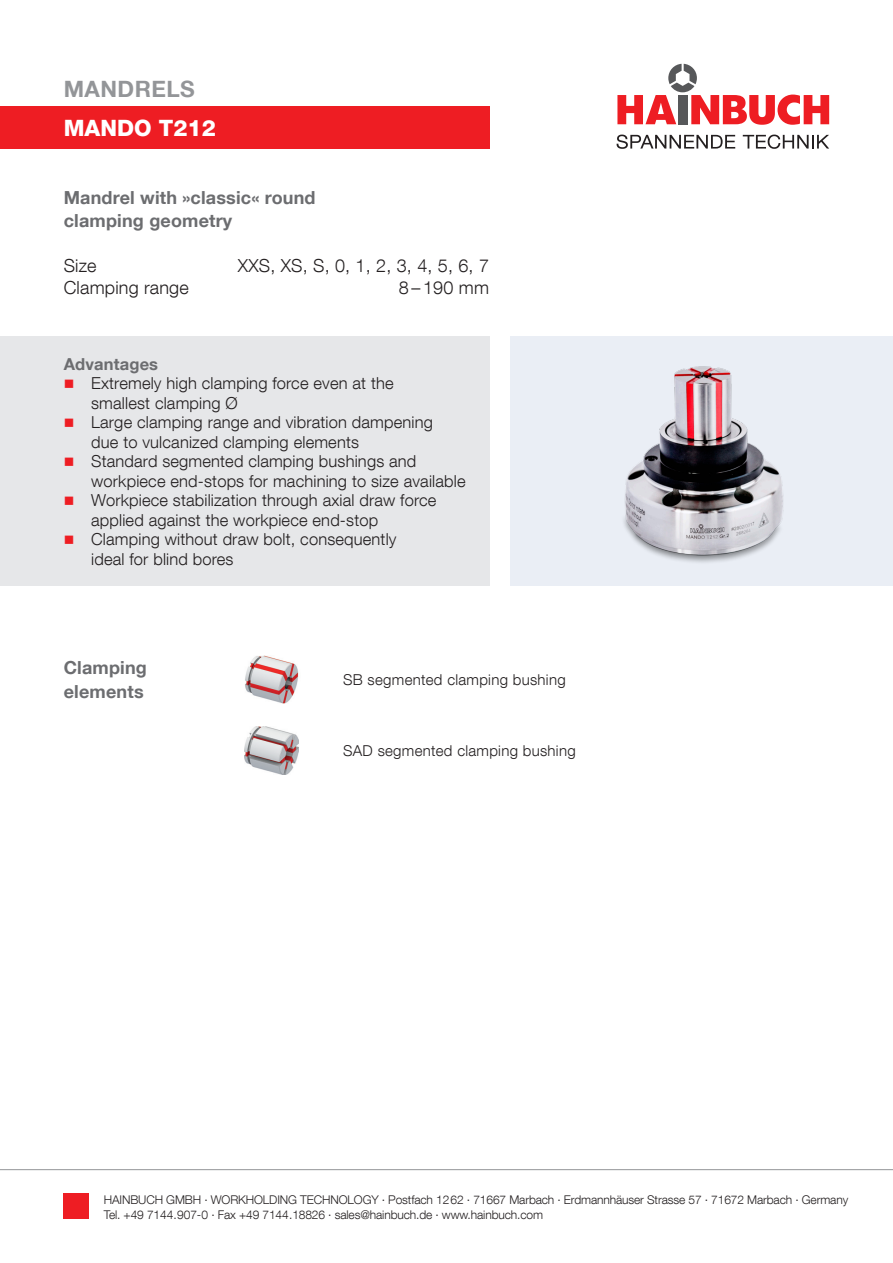
<style>
.page{position:relative;width:893px;height:1263px;background:#fff}
.page>*{position:absolute;margin:0;border:0;box-sizing:border-box;transform-origin:0 0}
.t1{font:800 22.5px "Helvetica Neue LT Com";color:#fff}
.t2{font:700 22.5px "Helvetica Neue LT Com";letter-spacing:.02em;color:#939598}
.t3{font:700 18px/22.5px "Helvetica Neue LT Com";letter-spacing:.01em;color:#6c6d70}
.t4{font:300 18px "Helvetica Neue LT Com";letter-spacing:.01em;color:#231f20}
.t5{font:300 16.5px/19.5px "Helvetica Neue LT Com";letter-spacing:.01em;color:#231f20}
.t6{font:700 16.5px "Helvetica Neue LT Com";letter-spacing:.01em;color:#6c6d70}
.t7{font:300 15px "Helvetica Neue LT Com";letter-spacing:.02em;color:#231f20}
.t8{font:300 12px/15px "Helvetica Neue LT Com";letter-spacing:-.01em;color:#231f20}
</style>
<div class="page">
<svg style="left:617px;top:135px;width:118px;height:14px"></svg>
<svg style="left:743px;top:135px;width:86px;height:14px"></svg>
<svg style="left:617px;top:64px;width:212px;height:61px"></svg>
<hr style="left:0;top:1169px;width:893px;height:1px;background:#939598">
<div style="left:0;top:106px;width:489px;height:43px;background:#ee1d23"></div>
<div style="left:0;top:337px;width:489px;height:249px;background:#e6e7e9"></div>
<img style="left:245px;top:656px;width:54px;height:48px">
<img style="left:245px;top:726px;width:53px;height:48px">
<div style="left:510px;top:337px;width:383px;height:249px;background:#eaeef5"></div>
<img style="left:624px;top:366px;width:160px;height:197px">
<div style="left:64px;top:1193px;width:25px;height:26px;background:#ee1d23"></div>
<h1 class="t2" style="left:64px;top:75px;width:133px">MANDRELS</h1>
<p class="t1" style="left:64px;top:114px;width:154px">MANDO T212</p>
<p class="t3" style="left:64px;top:186px;width:253px">Mandrel with »classic« round clamping geometry</p>
<p class="t4" style="left:64px;top:254px;width:34px">Size</p>
<p class="t4" style="left:238px;top:254px;width:253px">XXS, XS, S, 0, 1, 2, 3, 4, 5, 6, 7</p>
<p class="t4" style="left:64px;top:277px;width:127px">Clamping range</p>
<p class="t4" style="left:399px;top:277px;width:92px">8 – 190 mm</p>
<p class="t6" style="left:64px;top:353px;width:96px">Advantages</p>
<p class="t5" style="left:91px;top:373px;width:304px">Extremely high clamping force even at the smallest clamping Ø</p>
<p class="t5" style="left:91px;top:412px;width:343px">Large clamping range and vibration dampening due to vulcanized clamping elements</p>
<p class="t5" style="left:91px;top:451px;width:376px">Standard segmented clamping bushings and workpiece end-stops for machining to size available</p>
<p class="t5" style="left:91px;top:490px;width:347px">Workpiece stabilization through axial draw force applied against the workpiece end-stop</p>
<p class="t5" style="left:91px;top:529px;width:307px">Clamping without draw bolt, consequently ideal for blind bores</p>
<p class="t3" style="left:64px;top:655px;width:85px;line-height:24px">Clamping elements</p>
<p class="t7" style="left:343px;top:670px;width:224px">SB segmented clamping bushing</p>
<p class="t7" style="left:343px;top:741px;width:234px">SAD segmented clamping bushing</p>
<p class="t8" style="left:104px;top:1191px;width:746px">HAINBUCH GMBH · WORKHOLDING TECHNOLOGY · Postfach 1262 · 71667 Marbach · Erdmannhäuser Strasse 57 · 71672 Marbach · Germany<br>Tel. +49 7144.907-0 · Fax +49 7144.18826 · sales@hainbuch.de · www.hainbuch.com</p>
</div>
